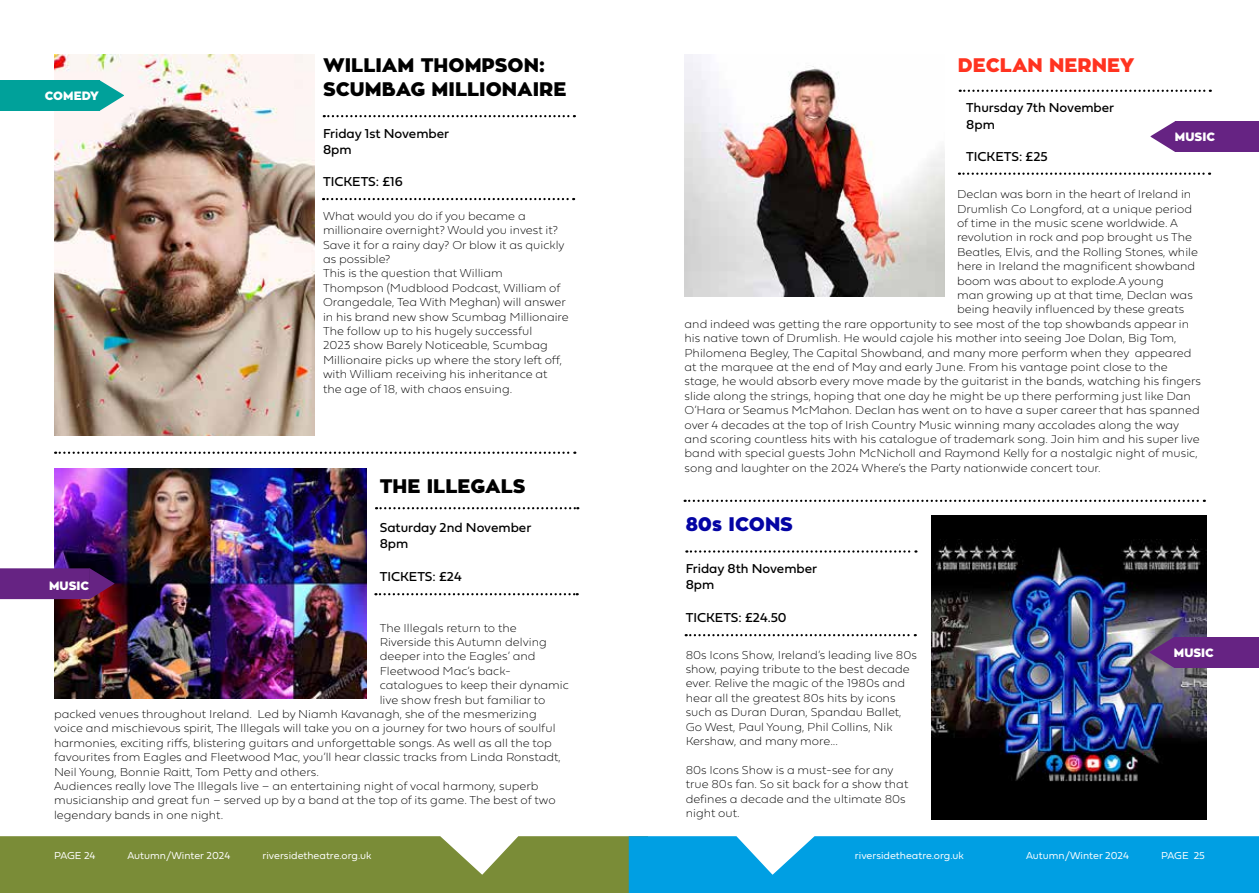
<style>
.page{position:relative;width:1259px;height:893px;background:#fff}
.page>*{position:absolute;margin:0;border:0;box-sizing:border-box;transform-origin:0 0}
.t1{font:900 19.5px/23.4px "Zona Pro";color:#000}
.t2{font:900 19.5px "Zona Pro";color:#ff3320}
.t3{font:900 19.5px "Zona Pro";color:#0404a4}
.t4{font:13.5px/16.2px "Fieldwork Geo Regular";color:#000}
.t5{font:12px/14.4px "Fieldwork Geo Hair";color:#000}
.t6{font:900 12px "Zona Pro";color:#fff}
.t7{font:10.5px "Fieldwork Geo Light";color:#fff}
</style>
<div class="page">
<svg style="left:0;top:836px;width:1259px;height:57px;background:#459a92"></svg>
<img style="left:54px;top:54px;width:261px;height:382px">
<svg style="left:375px;top:593px;width:203px;height:2px"></svg>
<svg style="left:376px;top:507px;width:202px;height:2px"></svg>
<svg style="left:323px;top:198px;width:251px;height:2px"></svg>
<svg style="left:324px;top:115px;width:251px;height:2px"></svg>
<img style="left:54px;top:469px;width:313px;height:229px">
<svg style="left:90px;top:568px;width:24px;height:31px"></svg>
<div style="left:0;top:568px;width:90px;height:31px;background:#662383"></div>
<svg style="left:55px;top:452px;width:520px;height:2px"></svg>
<svg style="left:99px;top:80px;width:25px;height:31px"></svg>
<div style="left:0;top:80px;width:99px;height:31px;background:#00a19a"></div>
<img style="left:684px;top:55px;width:260px;height:242px">
<svg style="left:685px;top:634px;width:230px;height:2px"></svg>
<svg style="left:686px;top:550px;width:230px;height:3px"></svg>
<svg style="left:959px;top:173px;width:251px;height:2px"></svg>
<svg style="left:959px;top:90px;width:251px;height:2px"></svg>
<img style="left:932px;top:515px;width:274px;height:305px">
<svg style="left:1149px;top:637px;width:25px;height:31px"></svg>
<div style="left:1174px;top:637px;width:85px;height:31px;background:#662383"></div>
<svg style="left:684px;top:500px;width:520px;height:2px"></svg>
<svg style="left:1150px;top:121px;width:25px;height:31px"></svg>
<div style="left:1175px;top:121px;width:84px;height:31px;background:#662383"></div>
<p class="t6" style="left:45px;top:88px;width:56px">COMEDY</p>
<p class="t6" style="left:49px;top:577px;width:42px">MUSIC</p>
<h1 class="t1" style="left:323px;top:54px;width:245px">WILLIAM THOMPSON:<br>SCUMBAG MILLIONAIRE</h1>
<p class="t4" style="left:323px;top:125px;width:128px">Friday 1st November<br>8pm</p>
<p class="t4" style="left:323px;top:173px;width:81px">TICKETS: £16</p>
<p class="t5" style="left:323px;top:208px;width:247px">What would you do if you became a millionaire overnight? Would you invest it?<br>Save it for a rainy day? Or blow it as quickly as possible?<br>This is the question that William<br>Thompson (Mudblood Podcast, William of Orangedale, Tea With Meghan) will answer in his brand new show Scumbag Millionaire The follow up to his hugely successful<br>2023 show Barely Noticeable, Scumbag Millionaire picks up where the story left off, with William receiving his inheritance at the age of 18, with chaos ensuing.</p>
<h1 class="t1" style="left:380px;top:475px;width:147px">THE ILLEGALS</h1>
<p class="t4" style="left:380px;top:519px;width:153px">Saturday 2nd November<br>8pm</p>
<p class="t4" style="left:380px;top:568px;width:83px">TICKETS: £24</p>
<p class="t5" style="left:380px;top:620px;width:139px">The Illegals return to the</p>
<p class="t5" style="left:380px;top:634px;width:169px">Riverside this Autumn delving</p>
<p class="t5" style="left:380px;top:648px;width:157px">deeper into the Eagles’ and</p>
<p class="t5" style="left:380px;top:663px;width:133px">Fleetwood Mac’s back-</p>
<p class="t5" style="left:380px;top:677px;width:191px">catalogues to keep their dynamic</p>
<p class="t5" style="left:380px;top:692px;width:167px">live show fresh but familiar to</p>
<p class="t5" style="left:54px;top:706px;width:484px">packed venues throughout Ireland. Led by Niamh Kavanagh, she of the mesmerizing</p>
<p class="t5" style="left:54px;top:720px;width:503px">voice and mischievous spirit, The Illegals will take you on a journey for two hours of soulful</p>
<p class="t5" style="left:54px;top:735px;width:499px">harmonies, exciting riffs, blistering guitars and unforgettable songs. As well as all the top</p>
<p class="t5" style="left:54px;top:749px;width:508px">favourites from Eagles and Fleetwood Mac, you’ll hear classic tracks from Linda Ronstadt,</p>
<p class="t5" style="left:54px;top:764px;width:266px">Neil Young, Bonnie Raitt, Tom Petty and others.</p>
<p class="t5" style="left:54px;top:778px;width:486px">Audiences really love The Illegals live – an entertaining night of vocal harmony, superb</p>
<p class="t5" style="left:54px;top:792px;width:503px">musicianship and great fun – served up by a band at the top of its game. The best of two</p>
<p class="t5" style="left:54px;top:807px;width:171px">legendary bands in one night.</p>
<h1 class="t2" style="left:958px;top:52px;width:178px">DECLAN NERNEY</h1>
<p class="t4" style="left:966px;top:99px;width:149px">Thursday 7th November<br>8pm</p>
<p class="t4" style="left:966px;top:148px;width:83px">TICKETS: £25</p>
<p class="t6" style="left:1175px;top:129px;width:42px">MUSIC</p>
<p class="t5" style="left:957px;top:186px;width:236px">Declan was born in the heart of Ireland in</p>
<p class="t5" style="left:957px;top:201px;width:237px">Drumlish Co Longford, at a unique period</p>
<p class="t5" style="left:957px;top:215px;width:222px">of time in the music scene worldwide. A</p>
<p class="t5" style="left:957px;top:230px;width:236px">revolution in rock and pop brought us The</p>
<p class="t5" style="left:957px;top:244px;width:243px">Beatles, Elvis, and the Rolling Stones, while</p>
<p class="t5" style="left:957px;top:258px;width:240px">here in Ireland the magnificent showband</p>
<p class="t5" style="left:957px;top:273px;width:208px">boom was about to explode.A young</p>
<p class="t5" style="left:957px;top:287px;width:237px">man growing up at that time, Declan was</p>
<p class="t5" style="left:957px;top:302px;width:229px">being heavily influenced by these greats</p>
<p class="t5" style="left:684px;top:316px;width:506px">and indeed was getting the rare opportunity to see most of the top showbands appear in</p>
<p class="t5" style="left:684px;top:330px;width:493px">his native town of Drumlish. He would cajole his mother into seeing Joe Dolan, Big Tom,</p>
<p class="t5" style="left:684px;top:345px;width:508px">Philomena Begley, The Capital Showband, and many more perform when they appeared</p>
<p class="t5" style="left:684px;top:359px;width:485px">at the marquee at the end of May and early June. From his vantage point close to the</p>
<p class="t5" style="left:684px;top:374px;width:518px">stage, he would absorb every move made by the guitarist in the bands, watching his fingers</p>
<p class="t5" style="left:684px;top:388px;width:508px">slide along the strings, hoping that one day he might be up there performing just like Dan</p>
<p class="t5" style="left:684px;top:402px;width:517px">O’Hara or Seamus McMahon. Declan has went on to have a super career that has spanned</p>
<p class="t5" style="left:684px;top:417px;width:496px">over 4 decades at the top of Irish Country Music winning many accolades along the way</p>
<p class="t5" style="left:684px;top:431px;width:517px">and scoring countless hits with his catalogue of trademark song. Join him and his super live</p>
<p class="t5" style="left:684px;top:446px;width:515px">band with special guests John McNicholl and Raymond Kelly for a nostalgic night of music,</p>
<p class="t5" style="left:684px;top:460px;width:418px">song and laughter on the 2024 Where’s the Party nationwide concert tour.</p>
<h1 class="t3" style="left:685px;top:511px;width:109px">80s ICONS</h1>
<p class="t4" style="left:685px;top:560px;width:133px">Friday 8th November<br>8pm</p>
<p class="t4" style="left:685px;top:609px;width:102px">TICKETS: £24.50</p>
<p class="t5" style="left:685px;top:647px;width:233px">80s Icons Show, Ireland’s leading live 80s show, paying tribute to the best decade ever. Relive the magic of the 1980s and hear all the greatest 80s hits by icons such as Duran Duran, Spandau Ballet, Go West, Paul Young, Phil Collins, Nik Kershaw, and many more...</p>
<p class="t5" style="left:685px;top:762px;width:224px">80s Icons Show is a must-see for any true 80s fan. So sit back for a show that defines a decade and the ultimate 80s night out.</p>
<p class="t6" style="left:1174px;top:645px;width:42px">MUSIC</p>
<p class="t7" style="left:54px;top:847px;width:43px">PAGE 24</p>
<p class="t7" style="left:127px;top:847px;width:104px">Autumn/Winter 2024</p>
<p class="t7" style="left:262px;top:847px;width:110px">riversidetheatre.org.uk</p>
<p class="t7" style="left:855px;top:847px;width:110px">riversidetheatre.org.uk</p>
<p class="t7" style="left:1026px;top:847px;width:104px">Autumn/Winter 2024</p>
<p class="t7" style="left:1161px;top:847px;width:45px">PAGE 25</p>
</div>
